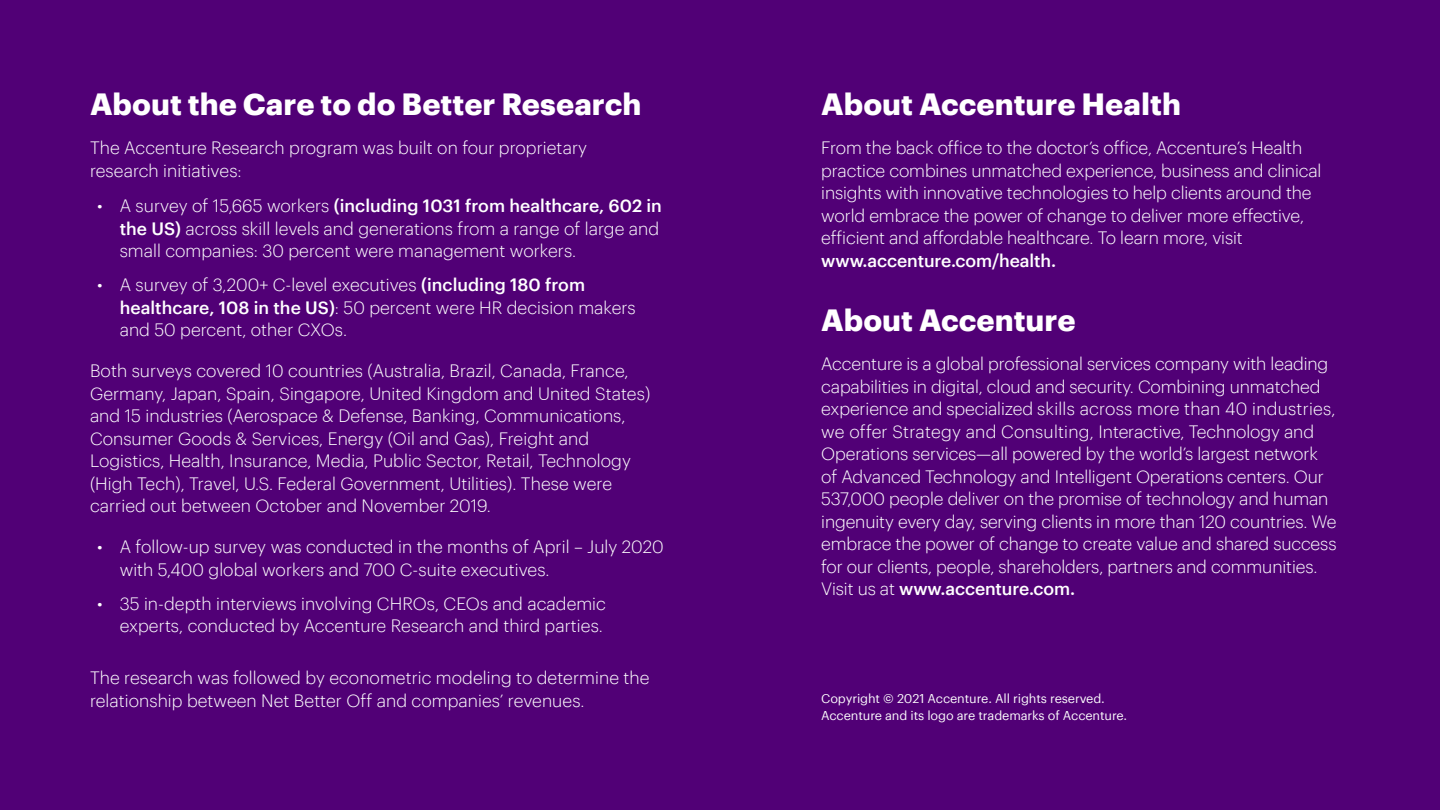
<style>
.page{position:relative;width:1440px;height:810px;background:#510076}
.page>*{position:absolute;margin:0;border:0;box-sizing:border-box;transform-origin:0 0}
.t1{font:700 30px "Graphik";color:#fff}
.t2{font:300 17.5px/22.5px "Graphik";letter-spacing:-.005em;color:#fff}
.t3{font:500 17.5px "Graphik";letter-spacing:-.01em;color:#fff}
.t4{font:12.5px/17.5px "Graphik";letter-spacing:-.01em;color:#fff}
.s1{font-weight:500}
</style>
<div class="page">
<h1 class="t1" style="left:90px;top:81px;width:553px">About the Care to do Better Research</h1>
<p class="t2" style="left:90px;top:135px;width:499px">The Accenture Research program was built on four proprietary research initiatives:</p>
<p class="t2" style="left:120px;top:193px;width:544px;text-indent:-23px">• A survey of 15,665 workers <span class="s1">(including 1031 from healthcare, 602 in the US)</span> across skill levels and generations from a range of large and small companies: 30 percent were management workers.</p>
<p class="t2" style="left:120px;top:272px;width:518px;text-indent:-23px">• A survey of 3,200+ C-level executives <span class="s1">(including 180 from healthcare, 108 in the US)</span>: 50 percent were HR decision makers and 50 percent, other CXOs.</p>
<p class="t2" style="left:90px;top:358px;width:562px">Both surveys covered 10 countries (Australia, Brazil, Canada, France, Germany, Japan, Spain, Singapore, United Kingdom and United States) and 15 industries (Aerospace &amp; Defense, Banking, Communications, Consumer Goods &amp; Services, Energy (Oil and Gas), Freight and Logistics, Health, Insurance, Media, Public Sector, Retail, Technology (High Tech), Travel, U.S. Federal Government, Utilities). These were carried out between October and November 2019.</p>
<p class="t2" style="left:120px;top:534px;width:546px;text-indent:-23px">• A follow-up survey was conducted in the months of April – July 2020 with 5,400 global workers and 700 C-suite executives.</p>
<p class="t2" style="left:97px;top:591px;width:510px;text-align:right">• 35 in-depth interviews involving CHROs, CEOs and academic experts, conducted by Accenture Research and third parties.</p>
<p class="t2" style="left:90px;top:665px;width:561px">The research was followed by econometric modeling to determine the relationship between Net Better Off and companies’ revenues.</p>
<h1 class="t1" style="left:821px;top:81px;width:361px">About Accenture Health</h1>
<p class="t2" style="left:821px;top:135px;width:502px">From the back office to the doctor’s office, Accenture’s Health practice combines unmatched experience, business and clinical insights with innovative technologies to help clients around the world embrace the power of change to deliver more effective, efficient and affordable healthcare. To learn more, visit</p>
<p class="t3" style="left:821px;top:247px;width:236px">www.accenture.com/health.</p>
<h1 class="t1" style="left:821px;top:297px;width:256px">About Accenture</h1>
<p class="t2" style="left:821px;top:351px;width:517px">Accenture is a global professional services company with leading capabilities in digital, cloud and security. Combining unmatched experience and specialized skills across more than 40 industries, we offer Strategy and Consulting, Interactive, Technology and Operations services—all powered by the world’s largest network of Advanced Technology and Intelligent Operations centers. Our 537,000 people deliver on the promise of technology and human ingenuity every day, serving clients in more than 120 countries. We embrace the power of change to create value and shared success for our clients, people, shareholders, partners and communities.<br>Visit us at <span class="s1">www.accenture.com.</span></p>
<p class="t4" style="left:821px;top:688px;width:308px">Copyright © 2021 Accenture. All rights reserved.<br>Accenture and its logo are trademarks of Accenture.</p>
</div>
